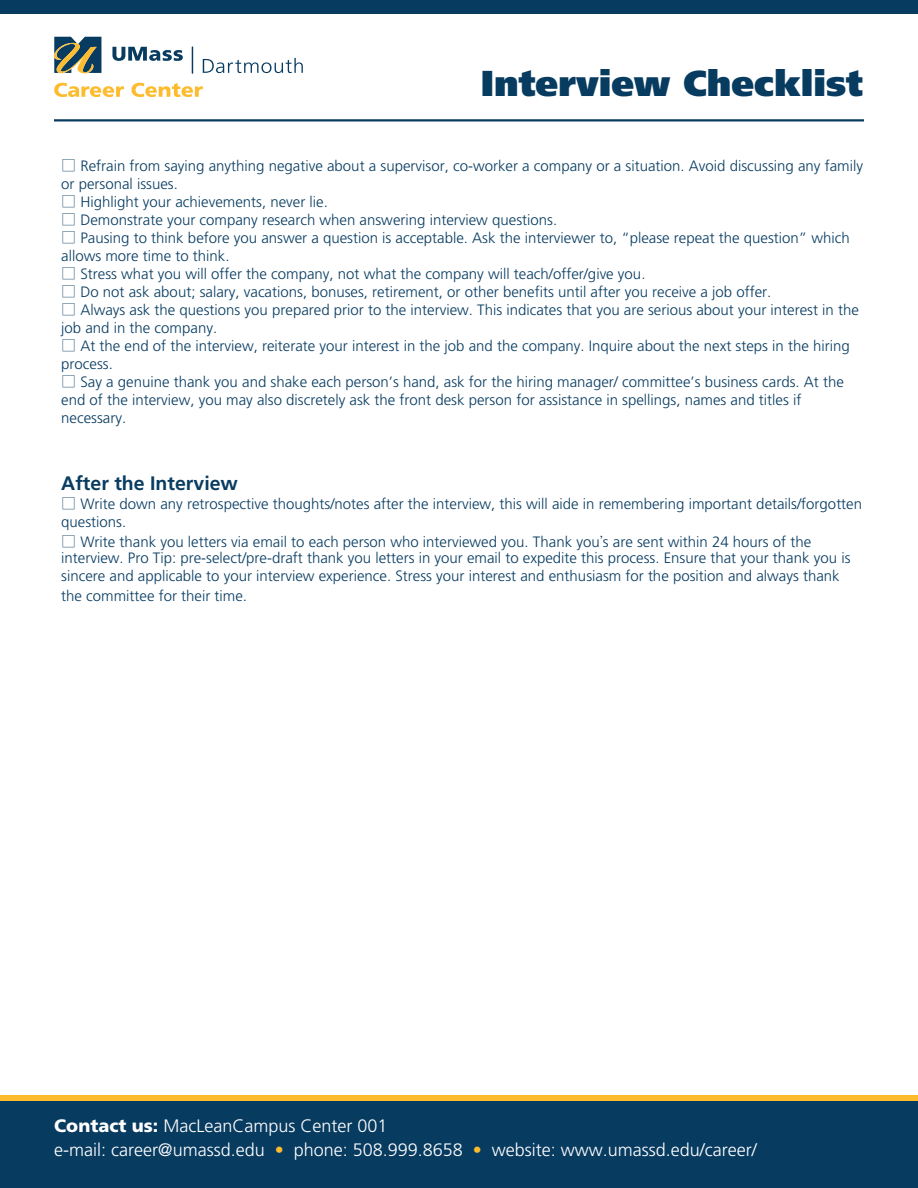
<style>
.page{position:relative;width:918px;height:1188px;background:#fff}
.page>*{position:absolute;margin:0;border:0;box-sizing:border-box;transform-origin:0 0}
.t1{font:900 36px "Frutiger LT Std";color:#083b60}
.t2{font:700 19.5px "Frutiger LT Std";color:#083c61}
.t3{font:300 18px/24px "Frutiger LT Std";color:#fff}
.t4{font:300 15px/17.7px "Frutiger LT Std";color:#083c61}
.s1{font-family:"Koz Min Pr 6 N";font-weight:400}
.s2{font-weight:900}
.s3{color:#fdbb2e}
</style>
<div class="page">
<svg style="left:0;top:1095px;width:918px;height:7px;background:#daa835"></svg>
<div style="left:0;top:1102px;width:918px;height:86px;background:#083b60"></div>
<svg style="left:112px;top:47px;width:71px;height:14px"></svg>
<svg style="left:203px;top:58px;width:100px;height:15px"></svg>
<svg style="left:192px;top:47px;width:1px;height:26px"></svg>
<svg style="left:54px;top:37px;width:47px;height:36px;background:#596b62"></svg>
<svg style="left:54px;top:83px;width:70px;height:14px"></svg>
<svg style="left:132px;top:83px;width:71px;height:14px"></svg>
<hr style="left:54px;top:119px;width:810px;height:3px;background:#083b60">
<div style="left:0;top:0;width:918px;height:14px;background:#083b60"></div>
<p class="t1" style="left:481px;top:61px;width:384px">Interview Checklist</p>
<p class="t4" style="left:61px;top:157px;width:803px"><span class="s1">□</span> Refrain from saying anything negative about a supervisor, co-worker a company or a situation. Avoid discussing any family or personal issues.</p>
<p class="t4" style="left:61px;top:193px;width:268px"><span class="s1">□</span> Highlight your achievements, never lie.</p>
<p class="t4" style="left:61px;top:211px;width:497px"><span class="s1">□</span> Demonstrate your company research when answering interview questions.</p>
<p class="t4" style="left:61px;top:229px;width:790px"><span class="s1">□</span> Pausing to think before you answer a question is acceptable. Ask the interviewer to, “please repeat the question” which allows more time to think.</p>
<p class="t4" style="left:61px;top:265px;width:586px"><span class="s1">□</span> Stress what you will offer the company, not what the company will teach/offer/give you.</p>
<p class="t4" style="left:61px;top:283px;width:712px"><span class="s1">□</span> Do not ask about; salary, vacations, bonuses, retirement, or other benefits until after you receive a job offer.</p>
<p class="t4" style="left:61px;top:301px;width:799px"><span class="s1">□</span> Always ask the questions you prepared prior to the interview. This indicates that you are serious about your interest in the job and in the company.</p>
<p class="t4" style="left:61px;top:337px;width:790px"><span class="s1">□</span> At the end of the interview, reiterate your interest in the job and the company. Inquire about the next steps in the hiring process.</p>
<p class="t4" style="left:61px;top:373px;width:784px"><span class="s1">□</span> Say a genuine thank you and shake each person’s hand, ask for the hiring manager/ committee’s business cards. At the end of the interview, you may also discretely ask the front desk person for assistance in spellings, names and titles if necessary.</p>
<h2 class="t2" style="left:61px;top:472px;width:178px">After the Interview</h2>
<p class="t4" style="left:61px;top:495px;width:802px"><span class="s1">□</span> Write down any retrospective thoughts/notes after the interview, this will aide in remembering important details/forgotten questions.</p>
<p class="t4" style="left:61px;top:534px;width:791px;line-height:16px"><span class="s1">□</span> Write thank you letters via email to each person who interviewed you. Thank you<span class="s1">ʼ</span>s are sent within 24 hours of the interview. Pro Tip: pre-select/pre-draft thank you letters in your email to expedite this process. Ensure that your thank you is</p>
<p class="t4" style="left:61px;top:566px;width:780px;line-height:20px">sincere and applicable to your interview experience. Stress your interest and enthusiasm for the position and always thank the committee for their time.</p>
<p class="t3" style="left:54px;top:1114px;width:704px"><span class="s2">Contact us:</span> MacLeanCampus Center 001<br>e-mail: career@umassd.edu <span class="s3">•</span> phone: 508.999.8658 <span class="s3">•</span> website: www.umassd.edu/career/</p>
</div>
